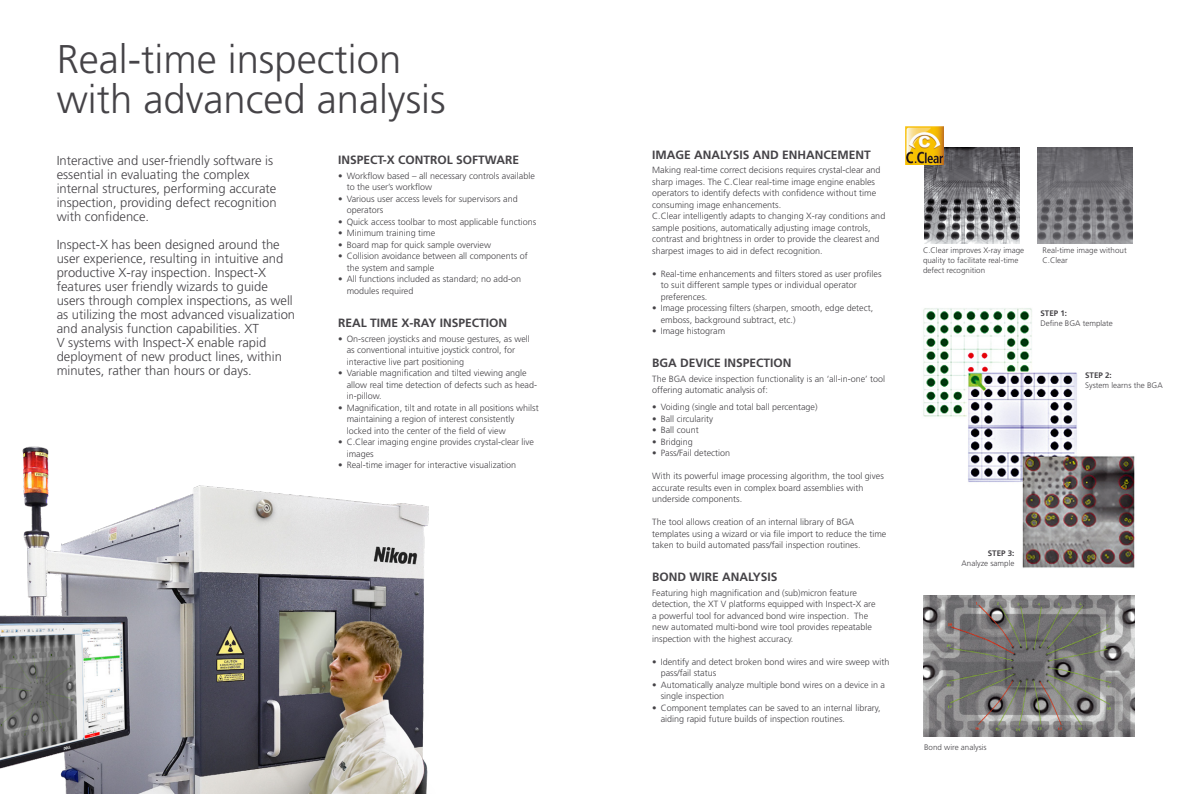
<style>
.page{position:relative;width:1191px;height:794px;background:#fff}
.page>*{position:absolute;margin:0;border:0;box-sizing:border-box;transform-origin:0 0}
.t1{font:300 40px/40px "Frutiger LT Std";color:#454347}
.t2{font:300 13px/14px "Frutiger LT Std";color:#454347}
.t3{font:700 12px "Frutiger LT Std";color:#454347}
.t4{font:300 9px/11.5px "Frutiger LT Std";color:#454347}
.t5{font:300 8px/10px "Frutiger LT Std";color:#454347}
.t6{font:700 8px "Frutiger LT Std";color:#454347}
</style>
<div class="page">
<img style="left:0;top:446px;width:429px;height:348px">
<img style="left:923px;top:308px;width:212px;height:260px">
<img style="left:923px;top:595px;width:211px;height:141px">
<img style="left:1037px;top:148px;width:95px;height:95px">
<img style="left:924px;top:148px;width:95px;height:95px">
<img style="left:905px;top:127px;width:38px;height:38px">
<h1 class="t1" style="left:57px;top:39px;width:390px">Real-time inspection with advanced analysis</h1>
<h2 class="t2" style="left:57px;top:154px;width:221px">Interactive and user-friendly software is essential in evaluating the complex internal structures, performing accurate inspection, providing defect recognition with confidence.</h2>
<p class="t2" style="left:57px;top:238px;width:240px">Inspect-X has been designed around the user experience, resulting in intuitive and productive X-ray inspection. Inspect-X features user friendly wizards to guide users through complex inspections, as well as utilizing the most advanced visualization and analysis function capabilities. XT<br>V systems with Inspect-X enable rapid deployment of new product lines, within minutes, rather than hours or days.</p>
<h3 class="t3" style="left:338px;top:153px;width:182px">INSPECT-X CONTROL SOFTWARE</h3>
<p class="t4" style="left:347px;top:170px;width:190px;text-indent:-9px">• Workflow based – all necessary controls available to the user’s workflow</p>
<p class="t4" style="left:347px;top:193px;width:173px;text-indent:-9px">• Various user access levels for supervisors and operators</p>
<p class="t4" style="left:338px;top:216px;width:200px">• Quick access toolbar to most applicable functions</p>
<p class="t4" style="left:338px;top:228px;width:99px">• Minimum training time</p>
<p class="t4" style="left:338px;top:239px;width:154px">• Board map for quick sample overview</p>
<p class="t4" style="left:347px;top:251px;width:183px;text-indent:-9px">• Collision avoidance between all components of the system and sample</p>
<p class="t4" style="left:347px;top:274px;width:176px;text-indent:-9px">• All functions included as standard; no add-on modules required</p>
<h3 class="t3" style="left:338px;top:316px;width:170px">REAL TIME X-RAY INSPECTION</h3>
<p class="t4" style="left:347px;top:333px;width:185px;text-indent:-9px">• On-screen joysticks and mouse gestures, as well as conventional intuitive joystick control, for interactive live part positioning</p>
<p class="t4" style="left:347px;top:367px;width:192px;text-indent:-9px">• Variable magnification and tilted viewing angle allow real time detection of defects such as head&shy;in-pillow.</p>
<p class="t4" style="left:347px;top:402px;width:193px;text-indent:-9px">• Magnification, tilt and rotate in all positions whilst maintaining a region of interest consistently locked into the center of the field of view</p>
<p class="t4" style="left:347px;top:436px;width:189px;text-indent:-9px">• C.Clear imaging engine provides crystal-clear live images</p>
<p class="t4" style="left:338px;top:459px;width:179px">• Real-time imager for interactive visualization</p>
<h3 class="t3" style="left:652px;top:148px;width:220px">IMAGE ANALYSIS AND ENHANCEMENT</h3>
<p class="t4" style="left:652px;top:165px;width:235px">Making real-time correct decisions requires crystal-clear and sharp images. The C.Clear real-time image engine enables operators to identify defects with confidence without time consuming image enhancements.<br>C.Clear intelligently adapts to changing X-ray conditions and sample positions, automatically adjusting image controls, contrast and brightness in order to provide the clearest and sharpest images to aid in defect recognition.</p>
<p class="t4" style="left:660px;top:268px;width:222px;text-indent:-9px">• Real-time enhancements and filters stored as user profiles to suit different sample types or individual operator preferences.</p>
<p class="t4" style="left:660px;top:303px;width:214px;text-indent:-9px">• Image processing filters (sharpen, smooth, edge detect, emboss, background subtract, etc.)</p>
<p class="t4" style="left:652px;top:326px;width:75px">• Image histogram</p>
<h3 class="t3" style="left:652px;top:356px;width:141px">BGA DEVICE INSPECTION</h3>
<p class="t4" style="left:652px;top:373px;width:235px">The BGA device inspection functionality is an ‘all-in-one’ tool offering automatic analysis of:</p>
<p class="t4" style="left:652px;top:402px;width:167px">• Voiding (single and total ball percentage)</p>
<p class="t4" style="left:652px;top:413px;width:62px">• Ball circularity</p>
<p class="t4" style="left:652px;top:425px;width:48px">• Ball count</p>
<p class="t4" style="left:652px;top:436px;width:42px">• Bridging</p>
<p class="t4" style="left:652px;top:448px;width:80px">• Pass/Fail detection</p>
<p class="t4" style="left:652px;top:471px;width:233px">With its powerful image processing algorithm, the tool gives accurate results even in complex board assemblies with underside components.</p>
<p class="t4" style="left:652px;top:517px;width:236px">The tool allows creation of an internal library of BGA templates using a wizard or via file import to reduce the time taken to build automated pass/fail inspection routines.</p>
<h3 class="t3" style="left:652px;top:570px;width:127px">BOND WIRE ANALYSIS</h3>
<p class="t4" style="left:652px;top:587px;width:225px">Featuring high magnification and (sub)micron feature detection, the XT V platforms equipped with Inspect-X are a powerful tool for advanced bond wire inspection. The new automated multi-bond wire tool provides repeatable inspection with the highest accuracy.</p>
<p class="t4" style="left:660px;top:656px;width:230px;text-indent:-9px">• Identify and detect broken bond wires and wire sweep with pass/fail status</p>
<p class="t4" style="left:660px;top:679px;width:226px;text-indent:-9px">• Automatically analyze multiple bond wires on a device in a single inspection</p>
<p class="t4" style="left:660px;top:702px;width:221px;text-indent:-9px">• Component templates can be saved to an internal library, aiding rapid future builds of inspection routines.</p>
<p class="t5" style="left:923px;top:245px;width:103px">C.Clear improves X-ray image quality to facilitate real-time defect recognition</p>
<p class="t5" style="left:1042px;top:245px;width:86px">Real-time image without<br>C.Clear</p>
<p class="t6" style="left:1040px;top:308px;width:28px">STEP 1:</p>
<p class="t5" style="left:1040px;top:318px;width:74px">Define BGA template</p>
<p class="t6" style="left:1085px;top:370px;width:28px">STEP 2:</p>
<p class="t5" style="left:1085px;top:380px;width:79px">System learns the BGA</p>
<p class="t6" style="left:987px;top:548px;width:28px">STEP 3:</p>
<p class="t5" style="left:961px;top:558px;width:54px">Analyze sample</p>
<p class="t5" style="left:924px;top:742px;width:64px">Bond wire analysis</p>
</div>
